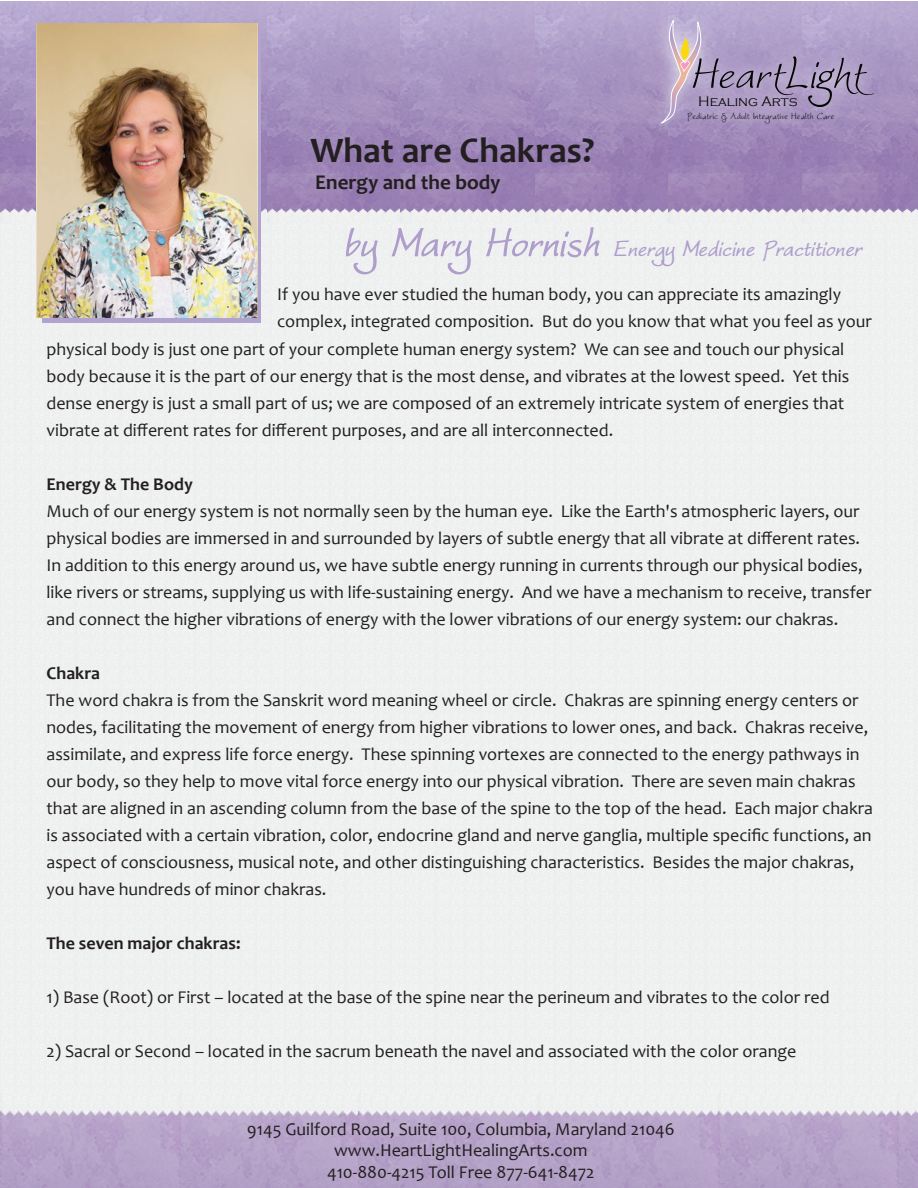
<style>
.page{position:relative;width:918px;height:1188px;background:#fff}
.page>*{position:absolute;margin:0;border:0;box-sizing:border-box;transform-origin:0 0}
.t1{font:italic 56.25px "Worstveld Sling Extra";color:#050504}
.t2{font:700 36px "Candara";color:#231f20}
.t3{font:italic 700 30px "Worstveld Sling";color:#af9ecc}
.t4{font:700 21px "Candara";color:#231f20}
.t5{font:18px/27px "Candara";color:#231f20}
.t6{font:700 18px "Candara";color:#231f20}
.t7{font:300 14.1px "Copperplate Gothic";color:#050504}
.t8{font:12px "Worstveld Sling";color:#050504}
.s1{font-size:54px}
.s2{font-weight:700}
</style>
<div class="page">
<div style="left:0;top:150px;width:918px;height:945px;background:#eff0f0"></div>
<img style="left:0;top:2px;width:267px;height:211px">
<img style="left:0;top:1095px;width:918px;height:93px">
<img style="left:267px;top:2px;width:535px;height:211px">
<img style="left:802px;top:2px;width:116px;height:211px">
<div style="left:42px;top:30px;width:219px;height:292px;background:linear-gradient(to right,#b0a3cf,#b0a3cf)"></div>
<img style="left:639px;top:1px;width:258px;height:146px">
<svg style="left:661px;top:19px;width:41px;height:104px;background:#c3b1c8"></svg>
<img style="left:36px;top:23px;width:221px;height:295px">
<p class="t1" style="left:690px;top:47px;width:176px">HeartLight</p>
<p class="t7" style="left:698px;top:94px;width:101px">Healing Arts</p>
<p class="t8" style="left:687px;top:110px;width:149px">Pediatric &amp; Adult Integrative Health Care</p>
<p class="t2" style="left:310px;top:127px;width:286px">What are Chakras?</p>
<p class="t4" style="left:315px;top:169px;width:187px">Energy and the body</p>
<p class="t3" style="left:343px;top:235px;width:520px"><span class="s1">by Mary Hornish</span> Energy Medicine Practitioner</p>
<p class="t5" style="left:277px;top:281px;width:596px">If you have ever studied the human body, you can appreciate its amazingly complex, integrated composition. But do you know that what you feel as your</p>
<p class="t5" style="left:46px;top:335px;width:804px">physical body is just one part of your complete human energy system? We can see and touch our physical body because it is the part of our energy that is the most dense, and vibrates at the lowest speed. Yet this dense energy is just a small part of us; we are composed of an extremely intricate system of energies that vibrate at different rates for different purposes, and are all interconnected.</p>
<p class="t5" style="left:46px;top:470px;width:826px"><span class="s2">Energy &amp; The Body<br></span>Much of our energy system is not normally seen by the human eye. Like the Earth's atmospheric layers, our physical bodies are immersed in and surrounded by layers of subtle energy that all vibrate at different rates.<br>In addition to this energy around us, we have subtle energy running in currents through our physical bodies, like rivers or streams, supplying us with life-sustaining energy. And we have a mechanism to receive, transfer and connect the higher vibrations of energy with the lower vibrations of our energy system: our chakras.</p>
<p class="t5" style="left:46px;top:659px;width:828px"><span class="s2">Chakra<br></span>The word chakra is from the Sanskrit word meaning wheel or circle. Chakras are spinning energy centers or nodes, facilitating the movement of energy from higher vibrations to lower ones, and back. Chakras receive, assimilate, and express life force energy. These spinning vortexes are connected to the energy pathways in our body, so they help to move vital force energy into our physical vibration. There are seven main chakras that are aligned in an ascending column from the base of the spine to the top of the head. Each major chakra is associated with a certain vibration, color, endocrine gland and nerve ganglia, multiple specific functions, an aspect of consciousness, musical note, and other distinguishing characteristics. Besides the major chakras, you have hundreds of minor chakras.</p>
<p class="t6" style="left:46px;top:931px;width:196px">The seven major chakras:</p>
<p class="t5" style="left:46px;top:983px;width:785px">1) Base (Root) or First – located at the base of the spine near the perineum and vibrates to the color red</p>
<p class="t5" style="left:46px;top:1037px;width:751px">2) Sacral or Second – located in the sacrum beneath the navel and associated with the color orange</p>
<p class="t5" style="left:247px;top:1118px;width:429px;line-height:21.6px;text-align:center">9145 Guilford Road, Suite 100, Columbia, Maryland 21046 www.HeartLightHealingArts.com<br>410-880-4215 Toll Free 877-641-8472</p>
</div>
